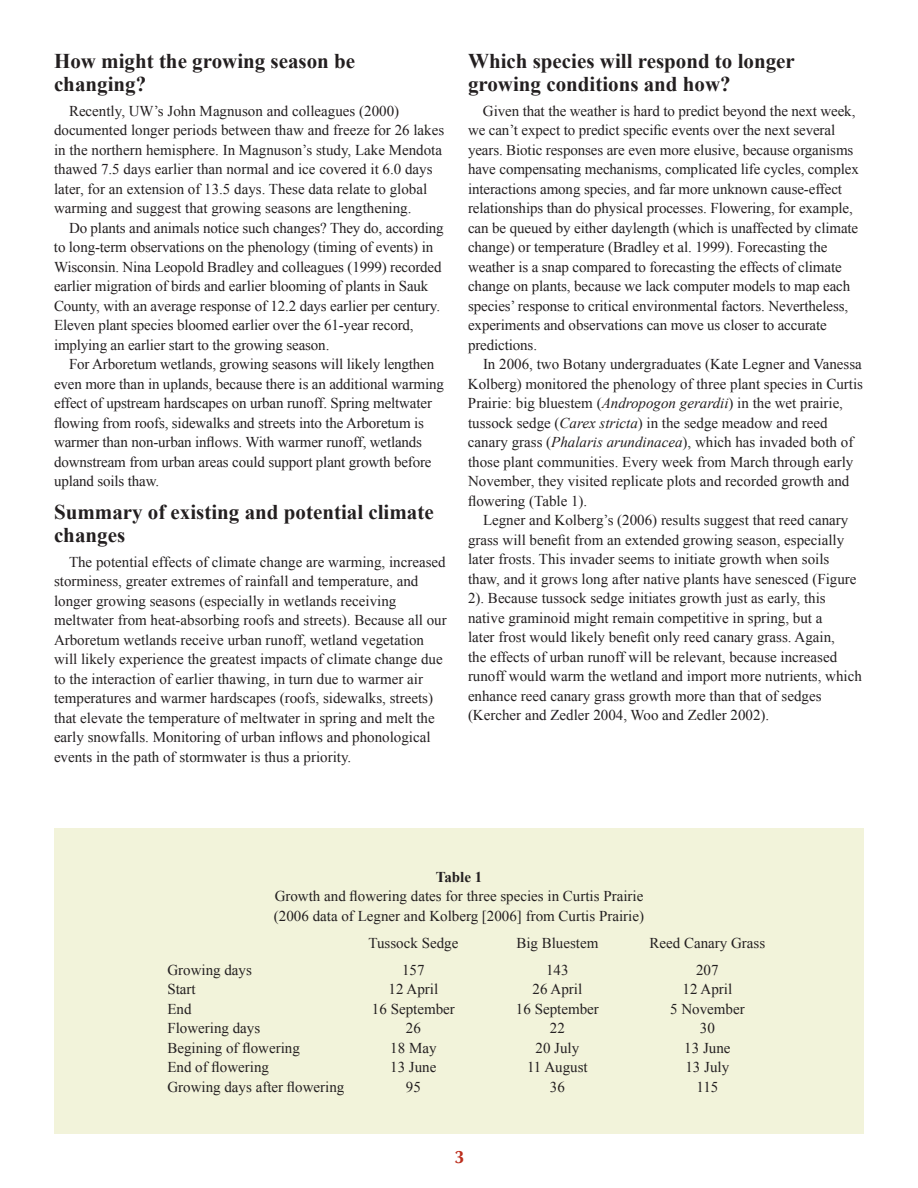
<style>
.page{position:relative;width:918px;height:1188px;background:#fff}
.page>*{position:absolute;margin:0;border:0;box-sizing:border-box;transform-origin:0 0}
.t1{font:700 21px/22.5px "Times New Roman";color:#231f20}
.t2{font:700 18px "Optima";color:#bc2e1d}
.t3{font:15px/19.5px "Times New Roman";color:#231f20}
.t4{font:700 15px "Times New Roman";color:#231f20}
.s1{font-style:italic}
</style>
<div class="page">
<div style="left:54px;top:829px;width:810px;height:305px;background:#f2f3da"></div>
<h1 class="t1" style="left:54px;top:50px;width:303px">How might the growing season be changing?</h1>
<p class="t3" style="left:54px;top:101px;width:392px;text-indent:15px">Recently, UW’s John Magnuson and colleagues (2000) documented longer periods between thaw and freeze for 26 lakes in the northern hemisphere. In Magnuson’s study, Lake Mendota thawed 7.5 days earlier than normal and ice covered it 6.0 days later, for an extension of 13.5 days. These data relate to global warming and suggest that growing seasons are lengthening.</p>
<p class="t3" style="left:54px;top:218px;width:391px;text-indent:15px">Do plants and animals notice such changes? They do, according to long-term observations on the phenology (timing of events) in Wisconsin. Nina Leopold Bradley and colleagues (1999) recorded earlier migration of birds and earlier blooming of plants in Sauk County, with an average response of 12.2 days earlier per century.<br>Eleven plant species bloomed earlier over the 61-year record, implying an earlier start to the growing season.</p>
<p class="t3" style="left:54px;top:354px;width:391px;text-indent:15px">For Arboretum wetlands, growing seasons will likely lengthen even more than in uplands, because there is an additional warming effect of upstream hardscapes on urban runoff. Spring meltwater flowing from roofs, sidewalks and streets into the Arboretum is warmer than non-urban inflows. With warmer runoff, wetlands downstream from urban areas could support plant growth before upland soils thaw.</p>
<h1 class="t1" style="left:54px;top:501px;width:381px">Summary of existing and potential climate changes</h1>
<p class="t3" style="left:54px;top:552px;width:394px;text-indent:15px">The potential effects of climate change are warming, increased storminess, greater extremes of rainfall and temperature, and longer growing seasons (especially in wetlands receiving meltwater from heat-absorbing roofs and streets). Because all our Arboretum wetlands receive urban runoff, wetland vegetation will likely experience the greatest impacts of climate change due to the interaction of earlier thawing, in turn due to warmer air temperatures and warmer hardscapes (roofs, sidewalks, streets) that elevate the temperature of meltwater in spring and melt the early snowfalls. Monitoring of urban inflows and phonological events in the path of stormwater is thus a priority.</p>
<h1 class="t1" style="left:468px;top:50px;width:328px">Which species will respond to longer growing conditions and how?</h1>
<p class="t3" style="left:468px;top:101px;width:392px;text-indent:15px">Given that the weather is hard to predict beyond the next week, we can’t expect to predict specific events over the next several years. Biotic responses are even more elusive, because organisms have compensating mechanisms, complicated life cycles, complex interactions among species, and far more unknown cause-effect relationships than do physical processes. Flowering, for example, can be queued by either daylength (which is unaffected by climate change) or temperature (Bradley et al. 1999). Forecasting the weather is a snap compared to forecasting the effects of climate change on plants, because we lack computer models to map each species’ response to critical environmental factors. Nevertheless, experiments and observations can move us closer to accurate predictions.</p>
<p class="t3" style="left:468px;top:354px;width:397px;text-indent:15px">In 2006, two Botany undergraduates (Kate Legner and Vanessa Kolberg) monitored the phenology of three plant species in Curtis Prairie: big bluestem (<span class="s1">Andropogon gerardii</span>) in the wet prairie, tussock sedge (<span class="s1">Carex stricta</span>) in the sedge meadow and reed canary grass (<span class="s1">Phalaris arundinacea</span>), which has invaded both of those plant communities. Every week from March through early November, they visited replicate plots and recorded growth and flowering (Table 1).</p>
<p class="t3" style="left:468px;top:510px;width:395px;text-indent:15px">Legner and Kolberg’s (2006) results suggest that reed canary grass will benefit from an extended growing season, especially later frosts. This invader seems to initiate growth when soils thaw, and it grows long after native plants have senesced (Figure 2). Because tussock sedge initiates growth just as early, this native graminoid might remain competitive in spring, but a<br>later frost would likely benefit only reed canary grass. Again,<br>the effects of urban runoff will be relevant, because increased runoff would warm the wetland and import more nutrients, which enhance reed canary grass growth more than that of sedges (Kercher and Zedler 2004, Woo and Zedler 2002).</p>
<p class="t4" style="left:436px;top:868px;width:48px">Table 1</p>
<p class="t3" style="left:274px;top:886px;width:372px">Growth and flowering dates for three species in Curtis Prairie (2006 data of Legner and Kolberg [2006] from Curtis Prairie)</p>
<p class="t3" style="left:368px;top:933px;width:91px">Tussock Sedge</p>
<p class="t3" style="left:516px;top:933px;width:84px">Big Bluestem</p>
<p class="t3" style="left:649px;top:933px;width:117px">Reed Canary Grass</p>
<p class="t3" style="left:167px;top:960px;width:86px">Growing days</p>
<p class="t3" style="left:402px;top:960px;width:24px">157</p>
<p class="t3" style="left:546px;top:960px;width:24px">143</p>
<p class="t3" style="left:696px;top:960px;width:24px">207</p>
<p class="t3" style="left:167px;top:979px;width:30px">Start</p>
<p class="t3" style="left:389px;top:979px;width:51px">12 April</p>
<p class="t3" style="left:533px;top:979px;width:51px">26 April</p>
<p class="t3" style="left:683px;top:979px;width:51px">12 April</p>
<p class="t3" style="left:167px;top:999px;width:26px">End</p>
<p class="t3" style="left:372px;top:999px;width:84px">16 September</p>
<p class="t3" style="left:516px;top:999px;width:84px">16 September</p>
<p class="t3" style="left:670px;top:999px;width:76px">5 November</p>
<p class="t3" style="left:167px;top:1018px;width:94px">Flowering days</p>
<p class="t3" style="left:406px;top:1018px;width:16px">26</p>
<p class="t3" style="left:550px;top:1018px;width:16px">22</p>
<p class="t3" style="left:700px;top:1018px;width:16px">30</p>
<p class="t3" style="left:167px;top:1038px;width:134px">Begining of flowering</p>
<p class="t3" style="left:390px;top:1038px;width:48px">18 May</p>
<p class="t3" style="left:536px;top:1038px;width:45px">20 July</p>
<p class="t3" style="left:684px;top:1038px;width:48px">13 June</p>
<p class="t3" style="left:167px;top:1057px;width:103px">End of flowering</p>
<p class="t3" style="left:390px;top:1057px;width:48px">13 June</p>
<p class="t3" style="left:527px;top:1057px;width:62px">11 August</p>
<p class="t3" style="left:685px;top:1057px;width:45px">13 July</p>
<p class="t3" style="left:167px;top:1077px;width:179px">Growing days after flowering</p>
<p class="t3" style="left:406px;top:1077px;width:16px">95</p>
<p class="t3" style="left:550px;top:1077px;width:16px">36</p>
<p class="t3" style="left:696px;top:1077px;width:23px">115</p>
<p class="t2" style="left:454px;top:1146px;width:12px">3</p>
</div>
